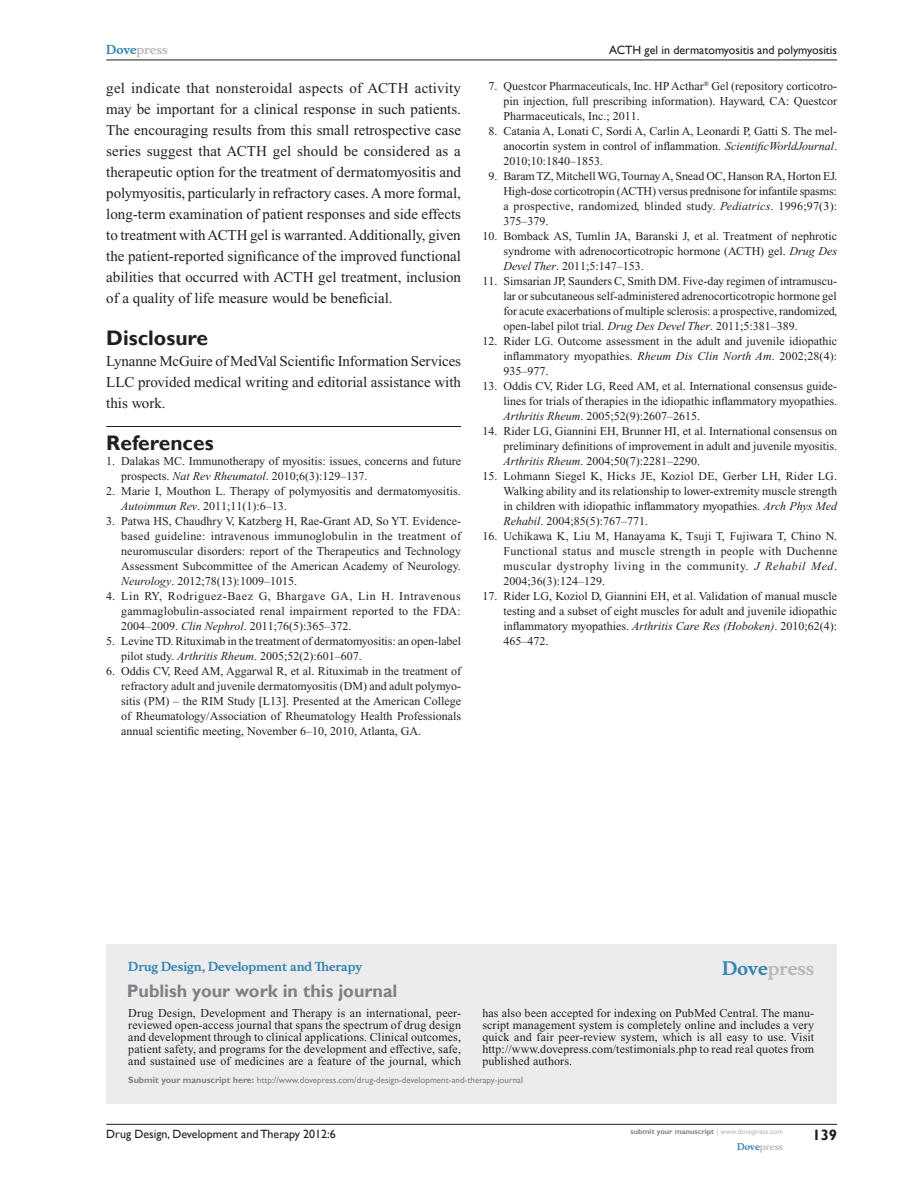
<style>
.page{position:relative;width:918px;height:1188px;background:#fff}
.page>*{position:absolute;margin:0;border:0;box-sizing:border-box;transform-origin:0 0}
.RefH{font:700 21px "Gill Sans";color:#231f20}
.PromBx-H1{font:700 18px "Gill Sans";color:#808285}
.PromBx-Brand{font:700 18px "Musee";color:#b8b9bc}
.Tx{font:15px/21px "Times New Roman";color:#231f20;text-align:justify}
.TxF{font:15px/21px "Times New Roman";color:#231f20;text-align:justify}
.t1{font:700 15px "Gill Sans";color:#231f20}
.RefNL2{font:12px/15px "Times New Roman";color:#231f20;text-align:justify}
.RefNL1{font:12px/15px "Times New Roman";color:#231f20}
.PromBx-Tx{font:12px/12px "Times New Roman";letter-spacing:.01em;color:#231f20;text-align:justify}
.t2{font:12px "Gill Sans";color:#231f20}
.PromBx-JrnlName{font:700 12px "Musee";color:#3485ae}
.t3{font:700 12px "Musee";color:#b8b9bc}
.PromBx-SubmitMssWebA{font:9px "Gill Sans";color:#808285}
.t4{font:700 9px "Musee";color:#b8b9bc}
.t5{font:700 7.5px "Gill Sans";color:#808285}
.s1{color:#3485ae}
.s2{font-style:italic}
.s3{font-weight:700}
.s4{font-weight:400;color:#b8b9bc}
</style>
<div class="page">
<div style="left:106px;top:944px;width:731px;height:159px;background:#ececee"></div>
<hr style="left:106px;top:426px;width:355px;height:1px;background:#231f20">
<hr style="left:106px;top:1124px;width:731px;height:1px;background:#231f20">
<hr style="left:106px;top:60px;width:731px;height:1px;background:#231f20">
<p class="t3" style="left:106px;top:43px;width:63px"><span class="s1">Dove</span>press</p>
<p class="Tx" style="left:106px;top:77px;width:356px">gel indicate that nonsteroidal aspects of ACTH activity may be important for a clinical response in such patients.<br>The encouraging results from this small retrospective case series suggest that ACTH gel should be considered as a therapeutic option for the treatment of dermatomyositis and polymyositis, particularly in refractory cases. A more formal, long-term examination of patient responses and side effects to treatment with ACTH gel is warranted. Additionally, given the patient-reported significance of the improved functional abilities that occurred with ACTH gel treatment, inclusion of a quality of life measure would be beneficial.</p>
<h1 class="RefH" style="left:106px;top:325px;width:103px">Disclosure</h1>
<p class="TxF" style="left:106px;top:350px;width:356px">Lynanne McGuire of MedVal Scientific Information Services LLC provided medical writing and editorial assistance with this work.</p>
<p class="RefH" style="left:106px;top:430px;width:109px">References</p>
<p class="RefNL1" style="left:121px;top:453px;width:341px;text-indent:-15px">1. Dalakas MC. Immunotherapy of myositis: issues, concerns and future prospects. <span class="s2">Nat Rev Rheumatol</span>. 2010;6(3):129–137.</p>
<p class="RefNL1" style="left:121px;top:483px;width:341px;text-indent:-15px">2. Marie I, Mouthon L. Therapy of polymyositis and dermatomyositis.<br><span class="s2">Autoimmun Rev</span>. 2011;11(1):6–13.</p>
<p class="RefNL1" style="left:121px;top:513px;width:341px;text-align:justify;text-indent:-15px">3. Patwa HS, Chaudhry V, Katzberg H, Rae-Grant AD, So YT. Evidence&shy;based guideline: intravenous immunoglobulin in the treatment of neuromuscular disorders: report of the Therapeutics and Technology Assessment Subcommittee of the American Academy of Neurology.<br><span class="s2">Neurology</span>. 2012;78(13):1009–1015.</p>
<p class="RefNL1" style="left:121px;top:588px;width:341px;text-align:justify;text-indent:-15px">4. Lin RY, Rodriguez-Baez G, Bhargave GA, Lin H. Intravenous gammaglobulin-associated renal impairment reported to the FDA:<br>2004–2009. <span class="s2">Clin Nephrol</span>. 2011;76(5):365–372.</p>
<p class="RefNL1" style="left:121px;top:633px;width:341px;text-indent:-15px">5. Levine TD. Rituximab in the treatment of dermatomyositis: an open-label pilot study. <span class="s2">Arthritis Rheum</span>. 2005;52(2):601–607.</p>
<p class="RefNL1" style="left:121px;top:663px;width:341px;text-align:justify;text-indent:-15px">6. Oddis CV, Reed AM, Aggarwal R, et al. Rituximab in the treatment of refractory adult and juvenile dermatomyositis (DM) and adult polymyo&shy;sitis (PM) – the RIM Study [L13]. Presented at the American College of Rheumatology/Association of Rheumatology Health Professionals annual scientific meeting, November 6–10, 2010, Atlanta, GA.</p>
<p class="t2" style="left:609px;top:43px;width:229px">ACTH gel in dermatomyositis and polymyositis</p>
<p class="RefNL2" style="left:503px;top:79px;width:335px;text-indent:-15px">7. Questcor Pharmaceuticals, Inc. HP Acthar<sup>®</sup> Gel (repository corticotro&shy;pin injection, full prescribing information). Hayward, CA: Questcor Pharmaceuticals, Inc.; 2011.</p>
<p class="RefNL2" style="left:503px;top:124px;width:335px;text-indent:-15px">8. Catania A, Lonati C, Sordi A, Carlin A, Leonardi P, Gatti S. The mel&shy;anocortin system in control of inflammation. <span class="s2">ScientificWorldJournal</span>.<br>2010;10:1840–1853.</p>
<p class="RefNL2" style="left:503px;top:169px;width:335px;text-indent:-15px">9. Baram TZ, Mitchell WG, Tournay A, Snead OC, Hanson RA, Horton EJ.<br>High-dose corticotropin (ACTH) versus prednisone for infantile spasms: a prospective, randomized, blinded study. <span class="s2">Pediatrics</span>. 1996;97(3):<br>375–379.</p>
<p class="RefNL2" style="left:503px;top:229px;width:335px;text-indent:-21px">10. Bomback AS, Tumlin JA, Baranski J, et al. Treatment of nephrotic syndrome with adrenocorticotropic hormone (ACTH) gel. <span class="s2">Drug Des Devel Ther</span>. 2011;5:147–153.</p>
<p class="RefNL2" style="left:503px;top:274px;width:335px;text-indent:-21px">11. Simsarian JP, Saunders C, Smith DM. Five-day regimen of intramuscu&shy;lar or subcutaneous self-administered adrenocorticotropic hormone gel for acute exacerbations of multiple sclerosis: a prospective, randomized, open-label pilot trial. <span class="s2">Drug Des Devel Ther</span>. 2011;5:381–389.</p>
<p class="RefNL2" style="left:503px;top:334px;width:335px;text-indent:-21px">12. Rider LG. Outcome assessment in the adult and juvenile idiopathic inflammatory myopathies. <span class="s2">Rheum Dis Clin North Am</span>. 2002;28(4):<br>935–977.</p>
<p class="RefNL2" style="left:503px;top:379px;width:335px;text-indent:-21px">13. Oddis CV, Rider LG, Reed AM, et al. International consensus guide&shy;lines for trials of therapies in the idiopathic inflammatory myopathies.<br><span class="s2">Arthritis Rheum</span>. 2005;52(9):2607–2615.</p>
<p class="RefNL2" style="left:503px;top:424px;width:335px;text-indent:-21px">14. Rider LG, Giannini EH, Brunner HI, et al. International consensus on preliminary definitions of improvement in adult and juvenile myositis.<br><span class="s2">Arthritis Rheum</span>. 2004;50(7):2281–2290.</p>
<p class="RefNL2" style="left:503px;top:469px;width:335px;text-indent:-21px">15. Lohmann Siegel K, Hicks JE, Koziol DE, Gerber LH, Rider LG.<br>Walking ability and its relationship to lower-extremity muscle strength in children with idiopathic inflammatory myopathies. <span class="s2">Arch Phys Med Rehabil</span>. 2004;85(5):767–771.</p>
<p class="RefNL2" style="left:503px;top:529px;width:335px;text-indent:-21px">16. Uchikawa K, Liu M, Hanayama K, Tsuji T, Fujiwara T, Chino N.<br>Functional status and muscle strength in people with Duchenne muscular dystrophy living in the community. <span class="s2">J Rehabil Med</span>.<br>2004;36(3):124–129.</p>
<p class="RefNL2" style="left:503px;top:589px;width:335px;text-indent:-21px">17. Rider LG, Koziol D, Giannini EH, et al. Validation of manual muscle testing and a subset of eight muscles for adult and juvenile idiopathic inflammatory myopathies. <span class="s2">Arthritis Care Res (Hoboken)</span>. 2010;62(4):<br>465–472.</p>
<p class="PromBx-JrnlName" style="left:128px;top:959px;width:236px">Drug Design, Development and Therapy</p>
<p class="PromBx-H1" style="left:127px;top:980px;width:272px">Publish your work in this journal</p>
<p class="PromBx-Brand" style="left:722px;top:958px;width:94px"><span class="s1">Dove</span>press</p>
<p class="PromBx-Tx" style="left:128px;top:1007px;width:334px">Drug Design, Development and Therapy is an international, peer&shy;reviewed open-access journal that spans the spectrum of drug design and development through to clinical applications. Clinical outcomes, patient safety, and programs for the development and effective, safe, and sustained use of medicines are a feature of the journal, which</p>
<p class="PromBx-Tx" style="left:482px;top:1007px;width:333px">has also been accepted for indexing on PubMed Central. The manu&shy;script management system is completely online and includes a very quick and fair peer-review system, which is all easy to use. Visit http://www.dovepress.com/testimonials.php to read real quotes from published authors.</p>
<p class="PromBx-SubmitMssWebA" style="left:128px;top:1075px;width:396px"><span class="s3">Submit your manuscript here:</span> http://www.dovepress.com/drug-design-development-and-therapy-journal</p>
<p class="t2" style="left:106px;top:1127px;width:231px">Drug Design, Development and Therapy 2012:6</p>
<p class="t5" style="left:631px;top:1127px;width:154px">submit your manuscript <span class="s4">| www.dovepress.com</span></p>
<p class="t4" style="left:737px;top:1141px;width:48px"><span class="s1">Dove</span>press</p>
<p class="t1" style="left:812px;top:1126px;width:26px">139</p>
</div>
